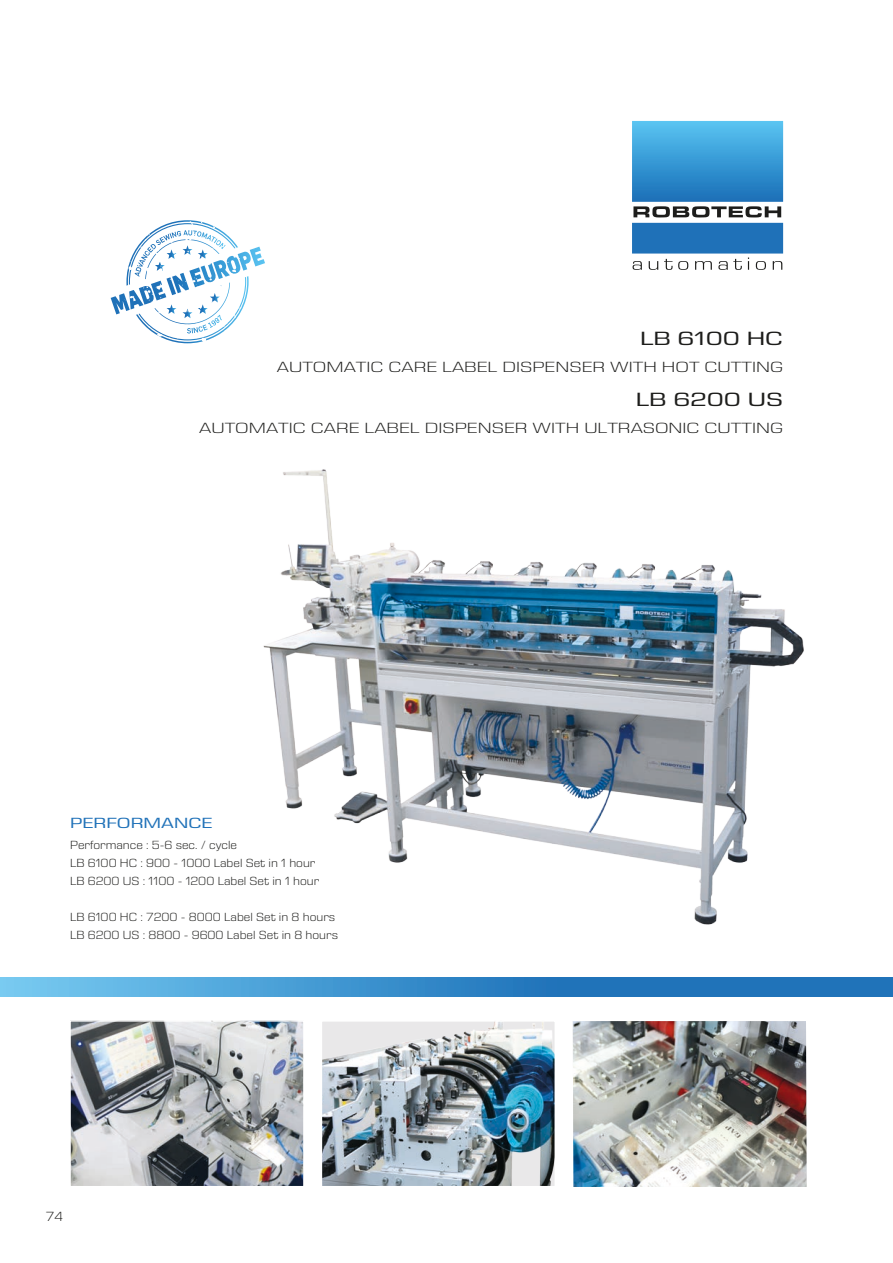
<style>
.page{position:relative;width:893px;height:1263px;background:#fff}
.page>*{position:absolute;margin:0;border:0;box-sizing:border-box;transform-origin:0 0}
.t1{font:19.5px "Eurostile Next LT Pro";color:#1d1d1b;scale:1.41 1}
.t2{font:300 15px "Eurostile Next LT Pro";color:#1d1d1b;scale:1.35 1}
.t3{font:15px "Eurostile Next LT Pro";color:#2273b9;scale:1.35 1}
.t4{font:300 13.5px "Eurostile Next LT Pro";color:#1d1d1b;scale:1.1 1}
.t5{font:300 12px/18px "Eurostile Next LT Pro";color:#1d1d1b;scale:1.1 1}
</style>
<div class="page">
<img style="left:573px;top:1021px;width:234px;height:166px">
<img style="left:72px;top:1023px;width:230px;height:161px">
<div style="left:69px;top:1020px;width:236px;height:167px;border:2px solid #fff"></div>
<img style="left:324px;top:1023px;width:229px;height:161px">
<div style="left:321px;top:1020px;width:235px;height:167px;border:2px solid #fff"></div>
<svg style="left:0;top:978px;width:893px;height:19px"></svg>
<svg style="left:632px;top:121px;width:151px;height:149px"></svg>
<svg style="left:110px;top:220px;width:155px;height:123px"></svg>
<img style="left:263px;top:469px;width:541px;height:456px">
<h1 class="t1" style="left:640px;top:328px;width:103px">LB 6100 HC</h1>
<p class="t2" style="left:277px;top:359px;width:376px">AUTOMATIC CARE LABEL DISPENSER WITH HOT CUTTING</p>
<h1 class="t1" style="left:636px;top:388px;width:106px">LB 6200 US</h1>
<p class="t2" style="left:199px;top:419px;width:434px">AUTOMATIC CARE LABEL DISPENSER WITH ULTRASONIC CUTTING</p>
<p class="t3" style="left:70px;top:815px;width:107px">PERFORMANCE</p>
<p class="t5" style="left:70px;top:836px;width:228px">Performance : 5-6 sec. / cycle<br>LB 6100 HC : 900 - 1000 Label Set in 1 hour<br>LB 6200 US : 1100 - 1200 Label Set in 1 hour</p>
<p class="t5" style="left:70px;top:908px;width:245px">LB 6100 HC : 7200 - 8000 Label Set in 8 hours<br>LB 6200 US : 8800 - 9600 Label Set in 8 hours</p>
<p class="t4" style="left:46px;top:1209px;width:17px">74</p>
</div>
